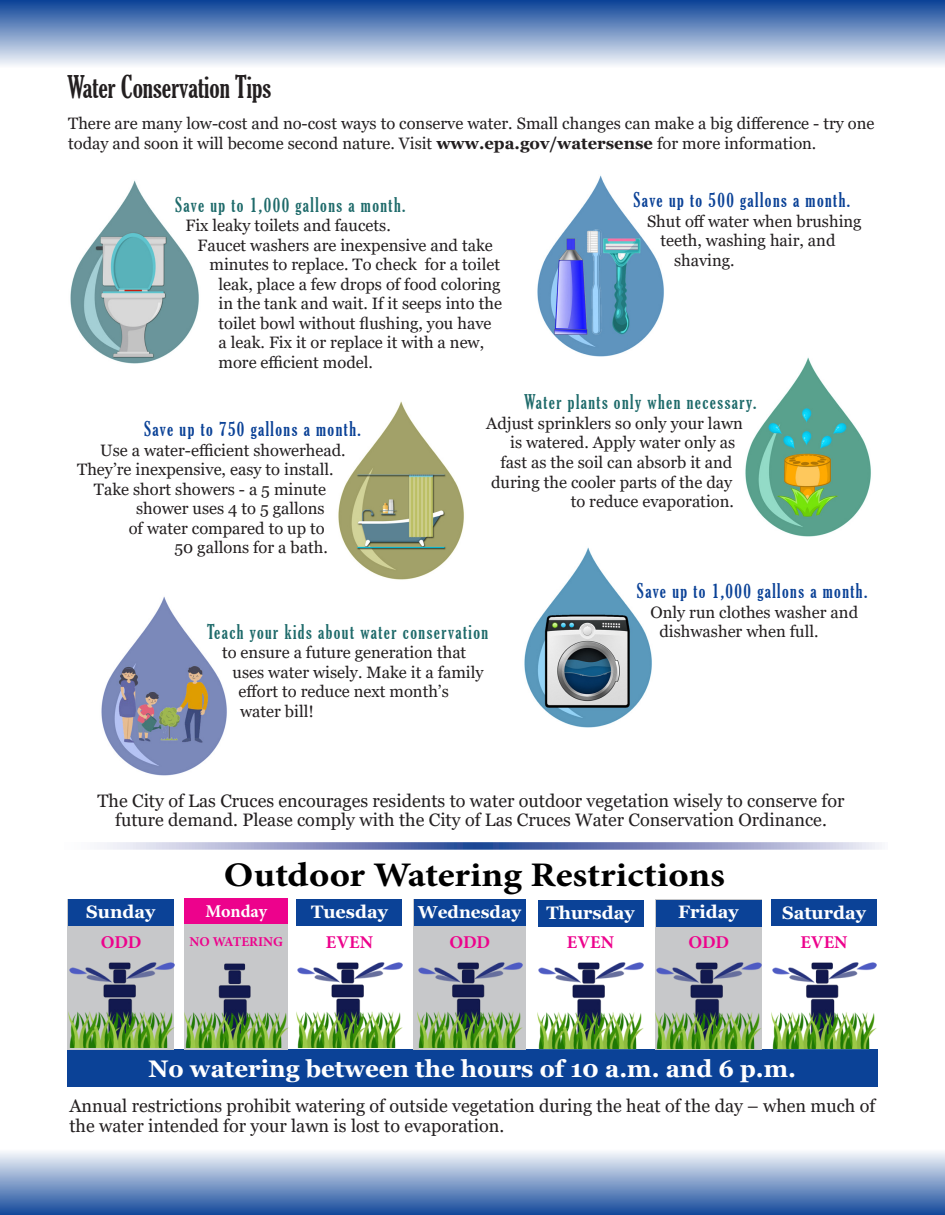
<style>
.page{position:relative;width:945px;height:1215px;background:#fff}
.page>*{position:absolute;margin:0;border:0;box-sizing:border-box;transform-origin:0 0}
.t1{font:700 34.5px "Minion Pro";letter-spacing:-.005em;color:#000;scale:1.12 1}
.t2{font:extra-condensed 30px "Gloucester";color:#231f20}
.t3{font:700 24px "Georgia";color:#fff}
.t4{font:extra-condensed 19.5px "Gloucester";letter-spacing:.075em;color:#1f6b6b}
.t5{font:extra-condensed 19.5px "Gloucester";letter-spacing:.075em;color:#0b4297}
.t6{font:18px/19.5px "Georgia";color:#231f20;text-align:center}
.t7{font:700 18px "Georgia";color:#fff}
.t8{font:700 18px "Minion Pro";color:#ed028c}
.t9{font:700 18px "Minion Pro";letter-spacing:-.01em;color:#fff}
.t10{font:700 17.25px "Georgia";color:#fff}
.t11{font:16.5px/19.5px "Georgia";color:#231f20}
.t12{font:700 13.5px "Minion Pro";letter-spacing:-.005em;color:#ed028c}
.s1{font-weight:700}
</style>
<div class="page">
<img style="left:745px;top:357px;width:126px;height:180px">
<img style="left:338px;top:401px;width:126px;height:179px">
<div style="left:0;top:0;width:945px;height:67px;background:linear-gradient(to bottom,#0b4297,#f8f9fc)"></div>
<div style="left:0;top:1149px;width:945px;height:66px;background:linear-gradient(to bottom,#fcfdfd,#164b9c)"></div>
<div style="left:67px;top:1050px;width:810px;height:37px;background:#0b4297"></div>
<img style="left:70px;top:180px;width:129px;height:184px">
<img style="left:537px;top:175px;width:127px;height:182px">
<img style="left:101px;top:596px;width:126px;height:180px">
<img style="left:524px;top:547px;width:128px;height:181px">
<svg style="left:104px;top:842px;width:775px;height:8px;background:#929cc7"></svg>
<div style="left:655px;top:900px;width:107px;height:150px;background:#c7c8ca"></div>
<div style="left:656px;top:900px;width:106px;height:26px;background:#0b4297"></div>
<div style="left:414px;top:899px;width:112px;height:151px;background:#c7c8ca"></div>
<div style="left:414px;top:900px;width:112px;height:26px;background:#0b4297"></div>
<div style="left:297px;top:899px;width:105px;height:27px;background:#0b4297"></div>
<div style="left:538px;top:900px;width:105px;height:26px;background:#0b4297"></div>
<div style="left:771px;top:900px;width:106px;height:26px;background:#0b4297"></div>
<div style="left:68px;top:899px;width:106px;height:151px;background:#c7c8ca"></div>
<div style="left:184px;top:899px;width:104px;height:151px;background:#c7c8ca"></div>
<div style="left:68px;top:900px;width:106px;height:26px;background:#0b4297"></div>
<div style="left:185px;top:899px;width:103px;height:25px;background:#ed028c"></div>
<img style="left:68px;top:962px;width:106px;height:86px">
<img style="left:184px;top:963px;width:104px;height:85px">
<img style="left:297px;top:962px;width:105px;height:88px">
<img style="left:417px;top:962px;width:106px;height:86px">
<img style="left:538px;top:962px;width:105px;height:88px">
<img style="left:656px;top:962px;width:106px;height:87px">
<img style="left:771px;top:962px;width:106px;height:88px">
<p class="t2" style="left:67px;top:70px;width:205px">Water Conservation Tips</p>
<p class="t11" style="left:68px;top:114px;width:808px">There are many low-cost and no-cost ways to conserve water. Small changes can make a big difference - try one today and soon it will become second nature. Visit <span class="s1">www.epa.gov/watersense</span> for more information.</p>
<p class="t4" style="left:175px;top:193px;width:232px">Save up to 1,000 gallons a month.</p>
<p class="t11" style="left:186px;top:216px;width:207px">Fix leaky toilets and faucets.</p>
<p class="t11" style="left:198px;top:236px;width:297px">Faucet washers are inexpensive and take</p>
<p class="t11" style="left:210px;top:255px;width:292px">minutes to replace. To check for a toilet</p>
<p class="t11" style="left:218px;top:275px;width:284px">leak, place a few drops of food coloring</p>
<p class="t11" style="left:218px;top:294px;width:285px">in the tank and wait. If it seeps into the</p>
<p class="t11" style="left:218px;top:314px;width:275px">toilet bowl without flushing, you have</p>
<p class="t11" style="left:218px;top:333px;width:267px">a leak. Fix it or replace it with a new,</p>
<p class="t11" style="left:218px;top:353px;width:156px">more efficient model.</p>
<p class="t5" style="left:634px;top:189px;width:218px">Save up to 500 gallons a month.</p>
<p class="t11" style="left:647px;top:212px;width:216px">Shut off water when brushing</p>
<p class="t11" style="left:661px;top:231px;width:177px">teeth, washing hair, and</p>
<p class="t11" style="left:674px;top:251px;width:62px">shaving.</p>
<p class="t5" style="left:144px;top:418px;width:218px">Save up to 750 gallons a month.</p>
<p class="t11" style="left:100px;top:441px;width:247px">Use a water-efficient showerhead.</p>
<p class="t11" style="left:77px;top:460px;width:258px">They’re inexpensive, easy to install.</p>
<p class="t11" style="left:94px;top:480px;width:234px">Take short showers - a 5 minute</p>
<p class="t11" style="left:136px;top:499px;width:190px">shower uses 4 to 5 gallons</p>
<p class="t11" style="left:129px;top:519px;width:197px">of water compared to up to</p>
<p class="t11" style="left:174px;top:538px;width:155px">50 gallons for a bath.</p>
<p class="t4" style="left:524px;top:391px;width:234px">Water plants only when necessary.</p>
<p class="t11" style="left:486px;top:414px;width:258px">Adjust sprinklers so only your lawn</p>
<p class="t11" style="left:510px;top:433px;width:227px">is watered. Apply water only as</p>
<p class="t11" style="left:501px;top:453px;width:233px">fast as the soil can absorb it and</p>
<p class="t11" style="left:491px;top:472px;width:243px">during the cooler parts of the day</p>
<p class="t11" style="left:571px;top:492px;width:165px">to reduce evaporation.</p>
<p class="t4" style="left:207px;top:620px;width:283px">Teach your kids about water conservation</p>
<p class="t11" style="left:222px;top:643px;width:246px">to ensure a future generation that</p>
<p class="t11" style="left:233px;top:663px;width:253px">uses water wisely. Make it a family</p>
<p class="t11" style="left:239px;top:682px;width:212px">effort to reduce next month’s</p>
<p class="t11" style="left:240px;top:702px;width:75px">water bill!</p>
<p class="t5" style="left:637px;top:580px;width:232px">Save up to 1,000 gallons a month.</p>
<p class="t11" style="left:659px;top:603px;width:200px;text-indent:-9px">Only run clothes washer and dishwasher when full.</p>
<p class="t6" style="left:98px;top:791px;width:748px">The City of Las Cruces encourages residents to water outdoor vegetation wisely to conserve for future demand. Please comply with the City of Las Cruces Water Conservation Ordinance.</p>
<p class="t1" style="left:224px;top:850px;width:449px">Outdoor Watering Restrictions</p>
<p class="t7" style="left:86px;top:900px;width:71px">Sunday</p>
<p class="t8" style="left:101px;top:929px;width:42px">ODD</p>
<p class="t9" style="left:206px;top:898px;width:63px">Monday</p>
<p class="t12" style="left:190px;top:932px;width:95px">NO WATERING</p>
<p class="t10" style="left:418px;top:901px;width:104px">Wednesday</p>
<p class="t8" style="left:450px;top:929px;width:42px">ODD</p>
<p class="t7" style="left:311px;top:900px;width:78px">Tuesday</p>
<p class="t8" style="left:326px;top:929px;width:49px">EVEN</p>
<p class="t7" style="left:678px;top:901px;width:62px">Friday</p>
<p class="t8" style="left:688px;top:929px;width:42px">ODD</p>
<p class="t7" style="left:782px;top:901px;width:85px">Saturday</p>
<p class="t8" style="left:801px;top:930px;width:49px">EVEN</p>
<p class="t7" style="left:546px;top:901px;width:90px">Thursday</p>
<p class="t8" style="left:567px;top:930px;width:49px">EVEN</p>
<p class="t3" style="left:148px;top:1053px;width:649px">No watering between the hours of 10 a.m. and 6 p.m.</p>
<p class="t6" style="left:69px;top:1097px;width:807px;text-align:left">Annual restrictions prohibit watering of outside vegetation during the heat of the day – when much of the water intended for your lawn is lost to evaporation.</p>
</div>
